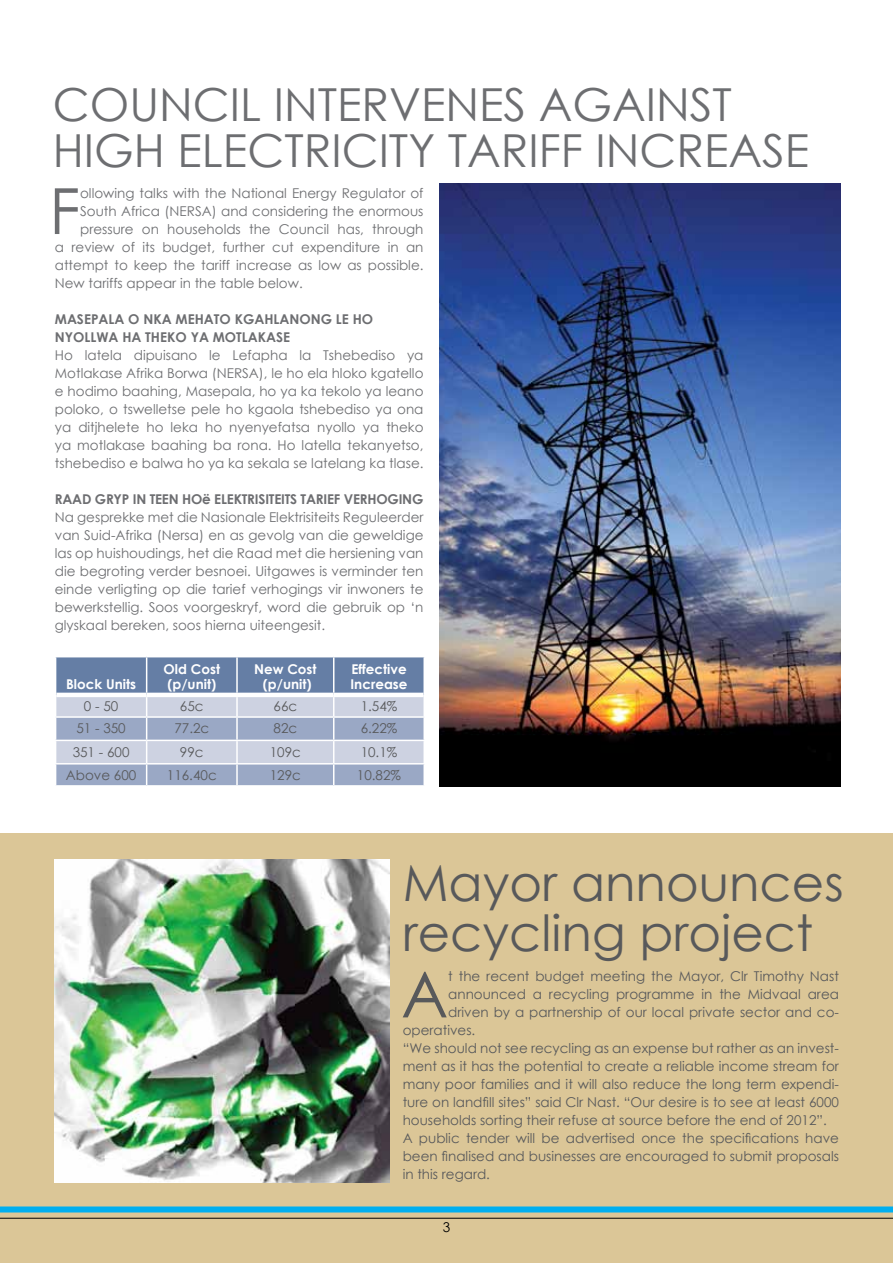
<style>
.page{position:relative;width:893px;height:1263px;background:#fff}
.page>*{position:absolute;margin:0;border:0;box-sizing:border-box;transform-origin:0 0}
.t1{font:63.6px "Century Gothic";color:#6d6e71}
.t2{font:63.6px "Century Gothic";color:#58595b}
.t3{font:49.95px/49.9px "Century Gothic";color:#58595b}
.t4{font:45.45px/45.5px "Century Gothic";color:#6d6e71}
.t5{font:13.5px/18px "Century Gothic";color:#6d6e71;text-align:justify}
.t6{font:13.5px "Century Gothic";color:#58595b}
.t7{font:700 13.5px/18px "Century Gothic";color:#6d6e71}
.t8{font:700 13.5px/15px "Century Gothic";color:#fff}
.t9{font:13.5px "Century Gothic";color:#000}
</style>
<div class="page">
<img style="left:439px;top:184px;width:401px;height:602px">
<div style="left:0;top:833px;width:893px;height:430px;background:#dbc697"></div>
<div style="left:0;top:1206px;width:893px;height:6px;background:#00aeef"></div>
<hr style="left:0;top:1218px;width:893px;height:1px;background:#000">
<svg style="left:55px;top:657px;width:369px;height:128px;background:#a1afc8"></svg>
<hr style="left:423px;top:764px;width:2px;height:21px;background:#fff">
<hr style="left:55px;top:657px;width:1px;height:38px;background:#fff">
<hr style="left:146px;top:657px;width:1px;height:36px;background:#fff">
<hr style="left:236px;top:657px;width:2px;height:36px;background:#fff">
<hr style="left:333px;top:657px;width:1px;height:36px;background:#fff">
<hr style="left:423px;top:657px;width:2px;height:38px;background:#fff">
<hr style="left:56px;top:693px;width:91px;height:4px;background:#fff">
<hr style="left:147px;top:693px;width:90px;height:4px;background:#fff">
<hr style="left:237px;top:693px;width:97px;height:4px;background:#fff">
<hr style="left:334px;top:693px;width:89px;height:4px;background:#fff">
<img style="left:55px;top:859px;width:334px;height:323px">
<h3 class="t4" style="left:53px;top:81px;width:758px">COUNCIL INTERVENES AGAINST<br>HIGH ELECTRICITY TARIFF INCREASE</h3>
<h1 class="t1" style="left:49px;top:167px;width:32px">F</h1>
<p class="t5" style="left:80px;top:184px;width:345px">ollowing talks with the National Energy Regulator of</p>
<p class="t5" style="left:80px;top:202px;width:345px">South Africa (NERSA) and considering the enormous</p>
<p class="t5" style="left:80px;top:220px;width:345px">pressure on households the Council has, through</p>
<p class="t5" style="left:55px;top:238px;width:370px">a review of its budget, further cut expenditure in an</p>
<p class="t5" style="left:55px;top:256px;width:370px">attempt to keep the tariff increase as low as possible.</p>
<p class="t5" style="left:55px;top:274px;width:249px">New tariffs appear in the table below.</p>
<p class="t7" style="left:55px;top:309px;width:320px">MASEPALA O NKA MEHATO KGAHLANONG LE HO<br>NYOLLWA HA THEKO YA MOTLAKASE</p>
<p class="t5" style="left:55px;top:346px;width:370px">Ho latela dipuisano le Lefapha la Tshebediso ya Motlakase Afrika Borwa (NERSA), le ho ela hloko kgatello e hodimo baahing, Masepala, ho ya ka tekolo ya leano poloko, o tswelletse pele ho kgaola tshebediso ya ona ya ditjhelete ho leka ho nyenyefatsa nyollo ya theko ya motlakase baahing ba rona. Ho latella tekanyetso, tshebediso e balwa ho ya ka sekala se latelang ka tlase.</p>
<p class="t7" style="left:55px;top:489px;width:370px">RAAD GRYP IN TEEN HOë ELEKTRISITEITS TARIEF VERHOGING</p>
<p class="t5" style="left:55px;top:508px;width:370px">Na gesprekke met die Nasionale Elektrisiteits Reguleerder van Suid-Afrika (Nersa) en as gevolg van die geweldige las op huishoudings, het die Raad met die hersiening van die begroting verder besnoei. Uitgawes is verminder ten einde verligting op die tarief verhogings vir inwoners te bewerkstellig. Soos voorgeskryf, word die gebruik op ‘n glyskaal bereken, soos hierna uiteengesit.</p>
<p class="t8" style="left:66px;top:676px;width:71px">Block Units</p>
<p class="t8" style="left:164px;top:661px;width:58px">Old Cost (p/unit)</p>
<p class="t8" style="left:254px;top:661px;width:64px;text-align:center">New Cost (p/unit)</p>
<p class="t8" style="left:350px;top:661px;width:58px">Effective<br>Increase</p>
<p class="t6" style="left:84px;top:697px;width:36px">0 - 50</p>
<p class="t6" style="left:180px;top:697px;width:25px">65c</p>
<p class="t6" style="left:274px;top:697px;width:25px">66c</p>
<p class="t6" style="left:361px;top:697px;width:38px">1.54%</p>
<p class="t6" style="left:76px;top:719px;width:51px">51 - 350</p>
<p class="t6" style="left:174px;top:719px;width:36px">77.2c</p>
<p class="t6" style="left:274px;top:719px;width:25px">82c</p>
<p class="t6" style="left:361px;top:719px;width:38px">6.22%</p>
<p class="t6" style="left:73px;top:742px;width:58px">351 - 600</p>
<p class="t6" style="left:180px;top:742px;width:25px">99c</p>
<p class="t6" style="left:270px;top:742px;width:33px">109c</p>
<p class="t6" style="left:361px;top:742px;width:38px">10.1%</p>
<p class="t6" style="left:66px;top:766px;width:72px">Above 600</p>
<p class="t6" style="left:167px;top:766px;width:51px">116.40c</p>
<p class="t6" style="left:270px;top:766px;width:33px">129c</p>
<p class="t6" style="left:357px;top:766px;width:46px">10.82%</p>
<h2 class="t3" style="left:403px;top:857px;width:443px">Mayor announces recycling project</h2>
<h1 class="t2" style="left:401px;top:950px;width:49px">A</h1>
<p class="t6" style="left:448px;top:967px;width:392px">t the recent budget meeting the Mayor, Clr Timothy Nast</p>
<p class="t6" style="left:448px;top:985px;width:392px">announced a recycling programme in the Midvaal area</p>
<p class="t6" style="left:448px;top:1003px;width:392px">driven by a partnership of our local private sector and co-</p>
<p class="t6" style="left:403px;top:1021px;width:74px">operatives.</p>
<p class="t6" style="left:403px;top:1039px;width:438px">“We should not see recycling as an expense but rather as an invest-</p>
<p class="t6" style="left:403px;top:1057px;width:438px">ment as it has the potential to create a reliable income stream for</p>
<p class="t6" style="left:403px;top:1075px;width:438px">many poor families and it will also reduce the long term expendi-</p>
<p class="t6" style="left:403px;top:1093px;width:438px">ture on landfill sites” said Clr Nast. “Our desire is to see at least 6000</p>
<p class="t6" style="left:403px;top:1111px;width:426px">households sorting their refuse at source before the end of 2012”.</p>
<p class="t6" style="left:403px;top:1129px;width:438px">A public tender will be advertised once the specifications have</p>
<p class="t6" style="left:403px;top:1147px;width:438px">been finalised and businesses are encouraged to submit proposals</p>
<p class="t6" style="left:403px;top:1165px;width:89px">in this regard.</p>
<p class="t9" style="left:443px;top:1218px;width:9px">3</p>
</div>
